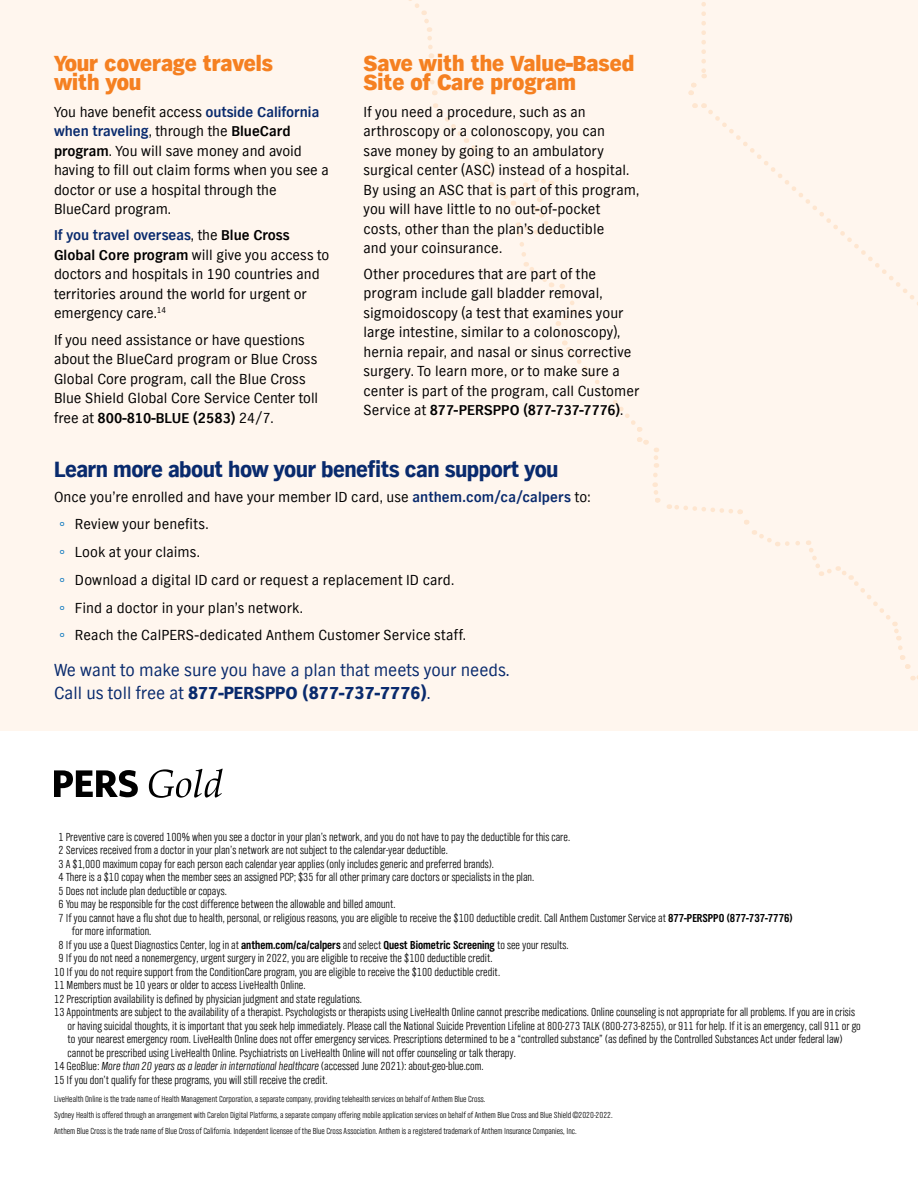
<style>
.page{position:relative;width:918px;height:1188px;background:#fff}
.page>*{position:absolute;margin:0;border:0;box-sizing:border-box;transform-origin:0 0}
.Body_copy__10_13__TV{font:800 22.5px/19.5px "TV Nord EF";color:#f58021}
.Head__12_13{font:900 22.5px "TV Nord EF";letter-spacing:-.025em;color:#092a6d}
.Body_copy__10_13__TV-2{font:18px/22.5px "TV Nord EF";color:#092a6d}
.Body_copy{font:15px/19.5px "TV Nord EF";color:#000}
.Tags__6_6___TVNord_C{font:12px/13.5px "TV Nord EF Light Con";color:#000}
.Tags__6_6___TVNord_C-2{font:12px "TV Nord EF Light Con Obl";color:#000}
.Tags__6_6___TVNord_C-3{font:9px "TV Nord EF Light Con";color:#000}
.s1{font-weight:700;color:#092a6d}
.s2{font-weight:700}
.s3{color:#0072bc}
.s4{font-weight:900}
.s5{font-family:"TV Nord EF Bold Con"}
.s6{font-family:"TV Nord EF Light Con"}
</style>
<div class="page">
<div style="left:0;top:0;width:918px;height:731px;background:#fff6ed"></div>
<svg style="left:409px;top:0;width:509px;height:681px"></svg>
<svg style="left:54px;top:770px;width:84px;height:27px"></svg>
<svg style="left:149px;top:769px;width:74px;height:29px"></svg>
<p class="Body_copy__10_13__TV" style="left:54px;top:54px;width:221px">Your coverage travels with you</p>
<p class="Body_copy" style="left:54px;top:102px;width:276px">You have benefit access <span class="s1">outside California when traveling</span>, through the <span class="s2">BlueCard program</span>. You will save money and avoid having to fill out claim forms when you see a doctor or use a hospital through the BlueCard program.</p>
<p class="Body_copy" style="left:54px;top:226px;width:277px"><span class="s1">If you travel overseas</span>, the <span class="s2">Blue Cross Global Core program</span> will give you access to doctors and hospitals in 190 countries and territories around the world for urgent or emergency care.<sup>14</sup></p>
<p class="Body_copy" style="left:54px;top:330px;width:266px">If you need assistance or have questions about the BlueCard program or Blue Cross Global Core program, call the Blue Cross Blue Shield Global Core Service Center toll free at <span class="s2">800-810-BLUE (2583)</span> 24/7.</p>
<p class="Body_copy__10_13__TV" style="left:364px;top:54px;width:272px">Save with the Value-Based<br>Site of Care program</p>
<p class="Body_copy" style="left:364px;top:102px;width:277px">If you need a procedure, such as an arthroscopy or a colonoscopy, you can<br>save money by going to an ambulatory surgical center (ASC) instead of a hospital.<br>By using an ASC that is part of this program, you will have little to no out-of-pocket costs, other than the plan’s deductible<br>and your coinsurance.</p>
<p class="Body_copy" style="left:364px;top:264px;width:277px">Other procedures that are part of the program include gall bladder removal, sigmoidoscopy (a test that examines your large intestine, similar to a colonoscopy), hernia repair, and nasal or sinus corrective surgery. To learn more, or to make sure a center is part of the program, call Customer Service at <span class="s2">877-PERSPPO (877-737-7776)</span>.</p>
<p class="Head__12_13" style="left:54px;top:456px;width:506px">Learn more about how your benefits can support you</p>
<p class="Body_copy" style="left:54px;top:488px;width:538px">Once you’re enrolled and have your member ID card, use <span class="s1">anthem.com/ca/calpers</span> to:</p>
<p class="Body_copy" style="left:60px;top:515px;width:150px"><span class="s3">◦</span> Review your benefits.</p>
<p class="Body_copy" style="left:60px;top:543px;width:141px"><span class="s3">◦</span> Look at your claims.</p>
<p class="Body_copy" style="left:60px;top:571px;width:396px"><span class="s3">◦</span> Download a digital ID card or request a replacement ID card.</p>
<p class="Body_copy" style="left:60px;top:598px;width:244px"><span class="s3">◦</span> Find a doctor in your plan’s network.</p>
<p class="Body_copy" style="left:60px;top:626px;width:407px"><span class="s3">◦</span> Reach the CalPERS-dedicated Anthem Customer Service staff.</p>
<p class="Body_copy__10_13__TV-2" style="left:54px;top:660px;width:457px">We want to make sure you have a plan that meets your needs.<br>Call us toll free at <span class="s4">877-PERSPPO (877-737-7776)</span>.</p>
<p class="Tags__6_6___TVNord_C" style="left:58px;top:830px;width:513px">1 Preventive care is covered 100% when you see a doctor in your plan’s network, and you do not have to pay the deductible for this care.</p>
<p class="Tags__6_6___TVNord_C" style="left:58px;top:844px;width:391px">2 Services received from a doctor in your plan’s network are not subject to the calendar-year deductible.</p>
<p class="Tags__6_6___TVNord_C" style="left:58px;top:857px;width:437px">3 A $1,000 maximum copay for each person each calendar year applies (only includes generic and preferred brands).</p>
<p class="Tags__6_6___TVNord_C" style="left:58px;top:871px;width:477px">4 There is a $10 copay when the member sees an assigned PCP; $35 for all other primary care doctors or specialists in the plan.</p>
<p class="Tags__6_6___TVNord_C" style="left:58px;top:884px;width:170px">5 Does not include plan deductible or copays.</p>
<p class="Tags__6_6___TVNord_C" style="left:58px;top:898px;width:339px">6 You may be responsible for the cost difference between the allowable and billed amount.</p>
<p class="Tags__6_6___TVNord_C" style="left:58px;top:911px;width:736px">7 If you cannot have a flu shot due to health, personal, or religious reasons, you are eligible to receive the $100 deductible credit. Call Anthem Customer Service at <span class="s5">877-PERSPPO (877-737-7776)</span></p>
<p class="Tags__6_6___TVNord_C" style="left:72px;top:925px;width:81px">for more information.</p>
<p class="Tags__6_6___TVNord_C" style="left:58px;top:938px;width:512px">8 If you use a Quest Diagnostics Center, log in at <span class="s5">anthem.com/ca/calpers</span> and select <span class="s5">Quest Biometric Screening</span> to see your results.</p>
<p class="Tags__6_6___TVNord_C" style="left:58px;top:952px;width:436px">9 If you do not need a nonemergency, urgent surgery in 2022, you are eligible to receive the $100 deductible credit.</p>
<p class="Tags__6_6___TVNord_C" style="left:54px;top:965px;width:447px">10 If you do not require support from the ConditionCare program, you are eligible to receive the $100 deductible credit.</p>
<p class="Tags__6_6___TVNord_C" style="left:54px;top:979px;width:253px">11 Members must be 10 years or older to access LiveHealth Online.</p>
<p class="Tags__6_6___TVNord_C" style="left:54px;top:992px;width:309px">12 Prescription availability is defined by physician judgment and state regulations.</p>
<p class="Tags__6_6___TVNord_C" style="left:68px;top:1006px;width:795px;text-indent:-14px">13 Appointments are subject to the availability of a therapist. Psychologists or therapists using LiveHealth Online cannot prescribe medications. Online counseling is not appropriate for all problems. If you are in crisis or having suicidal thoughts, it is important that you seek help immediately. Please call the National Suicide Prevention Lifeline at 800-273 TALK (800-273-8255), or 911 for help. If it is an emergency, call 911 or go to your nearest emergency room. LiveHealth Online does not offer emergency services. Prescriptions determined to be a “controlled substance” (as defined by the Controlled Substances Act under federal law) cannot be prescribed using LiveHealth Online. Psychiatrists on LiveHealth Online will not offer counseling or talk therapy.</p>
<p class="Tags__6_6___TVNord_C-2" style="left:54px;top:1060px;width:431px"><span class="s6">14 GeoBlue:</span> More than 20 years as a leader in international healthcare <span class="s6">(accessed June 2021): about-geo-blue.com.</span></p>
<p class="Tags__6_6___TVNord_C" style="left:54px;top:1073px;width:275px">15 If you don’t qualify for these programs, you will still receive the credit.</p>
<p class="Tags__6_6___TVNord_C-3" style="left:54px;top:1095px;width:433px">LiveHealth Online is the trade name of Health Management Corporation, a separate company, providing telehealth services on behalf of Anthem Blue Cross.</p>
<p class="Tags__6_6___TVNord_C-3" style="left:54px;top:1111px;width:560px">Sydney Health is offered through an arrangement with Carelon Digital Platforms, a separate company offering mobile application services on behalf of Anthem Blue Cross and Blue Shield ©2020-2022.</p>
<p class="Tags__6_6___TVNord_C-3" style="left:54px;top:1126px;width:524px">Anthem Blue Cross is the trade name of Blue Cross of California. Independent licensee of the Blue Cross Association. Anthem is a registered trademark of Anthem Insurance Companies, Inc.</p>
</div>
